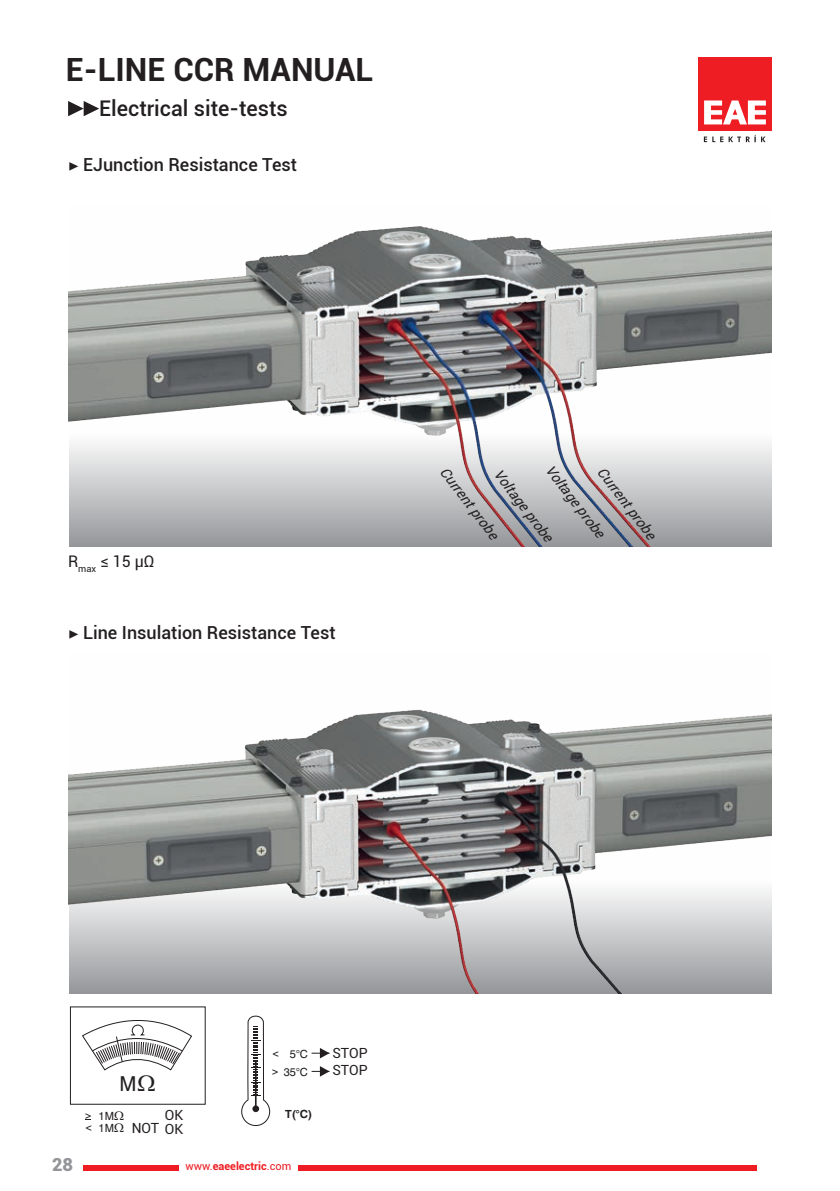
<style>
.page{position:relative;width:840px;height:1191px;background:#fff}
.page>*{position:absolute;margin:0;border:0;box-sizing:border-box;transform-origin:0 0}
.t1{font:700 32px "Roboto";color:#231f20}
.t2{font:500 21.6px "Roboto";color:#231f20}
.t3{font:20.6px "Swiss 721 BT";color:#231f20}
.t4{font:500 18px "Roboto";color:#231f20}
.t5{font:900 18px "Roboto";color:#939598}
.t6{font:16px "Roboto";color:#231f20}
.t7{font:italic 14px "Roboto";color:#231f20}
.t8{font:14px/16.8px "Roboto";color:#231f20}
.t9{font:11.4px/12.4px "Swiss 721 BT";color:#231f20;text-align:right}
.t10{font:11.2px/17.4px "Swiss 721 BT";color:#231f20;text-align:center}
.t11{font:700 11.2px "Swiss 721 BT";color:#231f20}
.t12{font:11.2px "Arial";color:#231f20}
.t13{font:700 11px "Roboto";color:#ee1d23}
.s1{font-family:"Minion Pro";font-weight:400}
.s2{font-family:"Arial";font-size:11.2px}
.s3{font-weight:400}
</style>
<div class="page">
<div style="left:697px;top:57px;width:74px;height:73px;background:#ee1d23"></div>
<svg style="left:704px;top:100px;width:61px;height:24px"></svg>
<svg style="left:703px;top:137px;width:3px;height:5px"></svg>
<svg style="left:712px;top:135px;width:53px;height:7px"></svg>
<div style="left:298px;top:1164px;width:457px;height:6px;background:#ee1d23"></div>
<div style="left:84px;top:1164px;width:95px;height:6px;background:#ee1d23"></div>
<img style="left:68px;top:226px;width:703px;height:320px">
<svg style="left:311px;top:1048px;width:18px;height:10px"></svg>
<svg style="left:311px;top:1066px;width:18px;height:10px"></svg>
<div style="left:82px;top:1014px;width:110px;height:56px;border:1px solid #231f20;border-radius:22px"></div>
<svg style="left:92px;top:1024px;width:91px;height:40px"></svg>
<img style="left:68px;top:709px;width:703px;height:284px">
<svg style="left:68px;top:101px;width:31px;height:15px"></svg>
<svg style="left:241px;top:1015px;width:30px;height:111px"></svg>
<h1 class="t1" style="left:66px;top:47px;width:309px">E-LINE CCR MANUAL</h1>
<p class="t2" style="left:99px;top:93px;width:190px">Electrical site-tests</p>
<p class="t4" style="left:68px;top:152px;width:230px"><span class="s1">▶</span> EJunction Resistance Test</p>
<p class="t6" style="left:68px;top:550px;width:88px">R<sub>max</sub> ≤ 15 μΩ</p>
<p class="t4" style="left:68px;top:620px;width:269px"><span class="s1">▶</span> Line Insulation Resistance Test</p>
<p class="t7" style="left:556px;top:461px;width:89px;rotate:53deg">Voltage probe</p>
<p class="t7" style="left:608px;top:463px;width:87px;rotate:53deg">Current probe</p>
<p class="t7" style="left:451px;top:463px;width:87px;rotate:53deg">Current probe</p>
<p class="t7" style="left:505px;top:465px;width:89px;rotate:53deg">Voltage probe</p>
<p class="t3" style="left:119px;top:1071px;width:19px">M</p>
<p class="t8" style="left:165px;top:1105px;width:20px">OK</p>
<p class="t9" style="left:86px;top:1109px;width:30px">1M<br><span class="s2">&lt;</span> 1M</p>
<p class="t8" style="left:132px;top:1119px;width:53px">NOT OK</p>
<p class="t10" style="left:283px;top:1045px;width:26px">5°C<br>35°C</p>
<p class="t11" style="left:285px;top:1107px;width:28px">T(°C)</p>
<p class="t12" style="left:272px;top:1046px;width:8px">&lt;</p>
<p class="t5" style="left:52px;top:1151px;width:22px">28</p>
<p class="t13" style="left:185px;top:1158px;width:107px"><span class="s3">www.</span>eaeelectric<span class="s3">.com</span></p>
<p class="t8" style="left:332px;top:1044px;width:37px">STOP<br>STOP</p>
</div>
